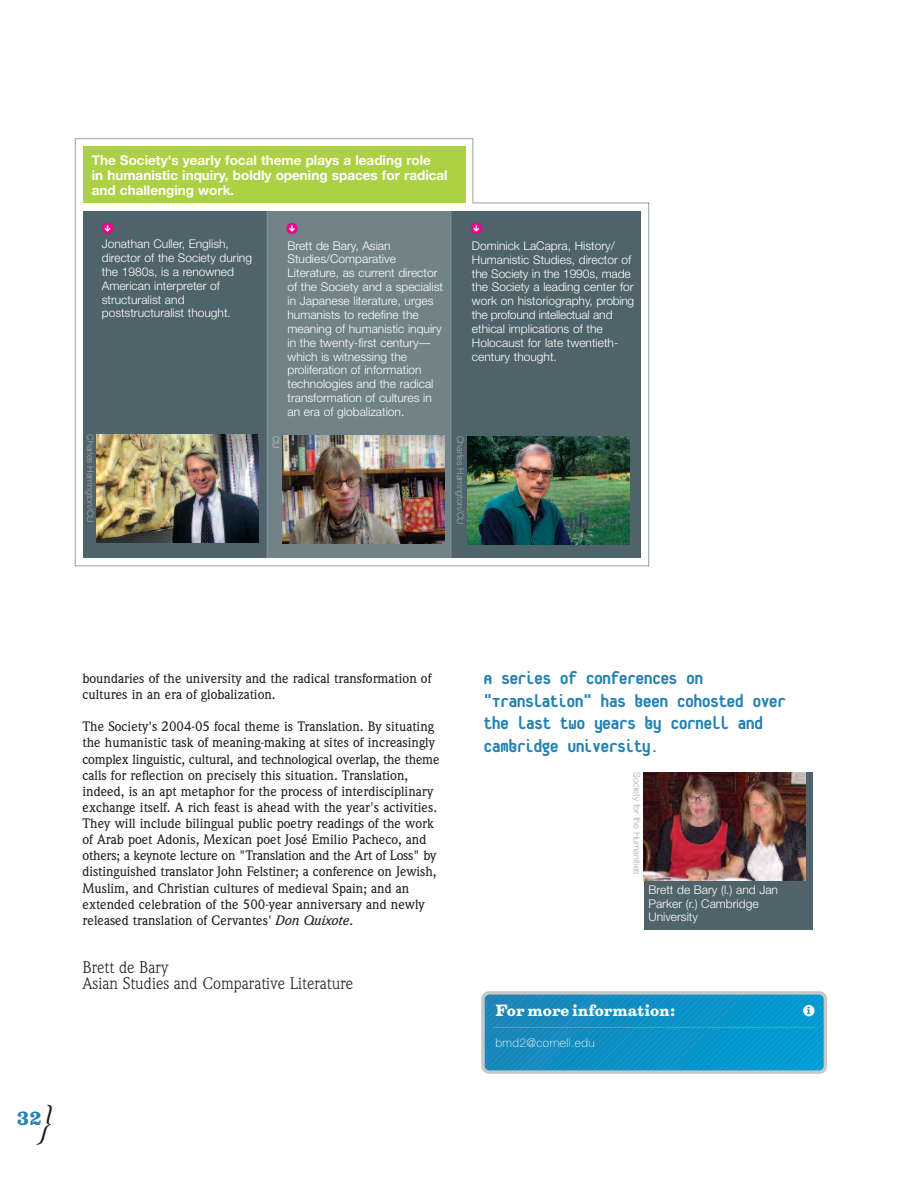
<style>
.page{position:relative;width:918px;height:1188px;background:#fff}
.page>*{position:absolute;margin:0;border:0;box-sizing:border-box;transform-origin:0 0}
.t1{font:italic 43.2px "Weidemann";color:#231f20}
.t2{font:800 19.5px/22.5px "Platelet";letter-spacing:-.035em;color:#2381b4}
.t3{font:700 17.55px "Belizio";color:#2381b4}
.t4{font:16.5px/16px "Weidemann";color:#231f20}
.t5{font:700 15px "Belizio";color:#fff}
.t6{font:500 13.5px/16.2px "Weidemann";color:#231f20}
.t7{font:700 13.5px/15px "Helvetica Neue";color:#fff}
.t8{font:300 12px/13.8px "Helvetica Neue";color:#fff}
.t9{font:100 12px "Helvetica Neue";letter-spacing:.03em;color:#fff}
.t10{font:700 9.75px "Belizio";color:#0093d0}
.t11{font:300 9px "Helvetica Neue";color:#a8a9ad}
.t12{font:300 9px "Helvetica Neue";color:#c7c8ca}
.t13{font:700 7.5px "Arrow Dynamic";color:#fff}
.s1{font-style:italic}
</style>
<div class="page">
<div style="left:644px;top:772px;width:168px;height:158px;background:#4f636a"></div>
<img style="left:644px;top:772px;width:162px;height:108px">
<svg style="left:75px;top:138px;width:574px;height:428px"></svg>
<div style="left:83px;top:211px;width:558px;height:347px;background:#4f636a"></div>
<div style="left:267px;top:211px;width:184px;height:347px;background:#718289"></div>
<div style="left:83px;top:146px;width:382px;height:57px;background:#add145"></div>
<img style="left:97px;top:434px;width:162px;height:108px">
<img style="left:283px;top:436px;width:162px;height:108px">
<img style="left:467px;top:436px;width:162px;height:108px">
<hr style="left:267px;top:211px;width:1px;height:347px;background:#87979e">
<hr style="left:451px;top:211px;width:1px;height:347px;background:#87979e">
<svg style="left:481px;top:991px;width:346px;height:83px;background:#2297c6"></svg>
<hr style="left:493px;top:1027px;width:322px;height:1px;background:#6398c3">
<div style="left:803px;top:1005px;width:12px;height:11px;background:#fff;border-radius:50%"></div>
<div style="left:102px;top:223px;width:11px;height:11px;background:#ed028c;border-radius:50%"></div>
<div style="left:286px;top:223px;width:12px;height:11px;background:#ed028c;border-radius:50%"></div>
<div style="left:471px;top:223px;width:11px;height:11px;background:#ed028c;border-radius:50%"></div>
<p class="t7" style="left:92px;top:154px;width:358px">The Society's yearly focal theme plays a leading role<br>in humanistic inquiry, boldly opening spaces for radical and challenging work.</p>
<p class="t13" style="left:104px;top:224px;width:8px">t</p>
<p class="t13" style="left:289px;top:224px;width:8px">t</p>
<p class="t13" style="left:473px;top:224px;width:8px">t</p>
<p class="t8" style="left:102px;top:238px;width:152px">Jonathan Culler, English, director of the Society during the 1980s, is a renowned<br>American interpreter of structuralist and poststructuralist thought.</p>
<p class="t11" style="left:93px;top:434px;width:90px;rotate:90deg">Charles Harrington/CU</p>
<p class="t12" style="left:279px;top:436px;width:14px;rotate:90deg">CU</p>
<p class="t8" style="left:288px;top:239px;width:157px">Brett de Bary, Asian<br>Studies/Comparative<br>Literature, as current director of the Society and a specialist in Japanese literature, urges humanists to redefine the meaning of humanistic inquiry in the twenty-first century— which is witnessing the proliferation of information technologies and the radical transformation of cultures in an era of globalization.</p>
<p class="t8" style="left:472px;top:240px;width:164px">Dominick LaCapra, History/<br>Humanistic Studies, director of the Society in the 1990s, made the Society a leading center for work on historiography, probing the profound intellectual and ethical implications of the<br>Holocaust for late twentieth&shy;century thought.</p>
<p class="t11" style="left:464px;top:436px;width:90px;rotate:90deg">Charles Harrington/CU</p>
<p class="t6" style="left:83px;top:671px;width:350px">boundaries of the university and the radical transformation of cultures in an era of globalization.</p>
<p class="t6" style="left:83px;top:720px;width:359px">The Society's 2004-05 focal theme is Translation. By situating the humanistic task of meaning-making at sites of increasingly complex linguistic, cultural, and technological overlap, the theme calls for reflection on precisely this situation. Translation, indeed, is an apt metaphor for the process of interdisciplinary exchange itself. A rich feast is ahead with the year's activities.<br>They will include bilingual public poetry readings of the work of Arab poet Adonis, Mexican poet José Emilio Pacheco, and others; a keynote lecture on "Translation and the Art of Loss" by distinguished translator John Felstiner; a conference on Jewish, Muslim, and Christian cultures of medieval Spain; and an extended celebration of the 500-year anniversary and newly released translation of Cervantes' <span class="s1">Don Quixote</span>.</p>
<p class="t4" style="left:83px;top:961px;width:272px">Brett de Bary<br>Asian Studies and Comparative Literature</p>
<h1 class="t1" style="left:38px;top:1105px;width:13px">}</h1>
<p class="t3" style="left:16px;top:1108px;width:27px">32</p>
<h2 class="t2" style="left:484px;top:666px;width:304px">A series of conferences on "Translation" has been cohosted over the last two years by Cornell and<br>Cambridge University.</h2>
<p class="t11" style="left:640px;top:772px;width:104px;rotate:90deg">Society for the Humanities</p>
<p class="t8" style="left:649px;top:884px;width:131px">Brett de Bary (l.) and Jan<br>Parker (r.) Cambridge<br>University</p>
<p class="t5" style="left:496px;top:1002px;width:181px">For more information:</p>
<p class="t9" style="left:496px;top:1039px;width:101px">bmd2@cornell.edu</p>
<p class="t10" style="left:807px;top:1005px;width:5px">i</p>
</div>
